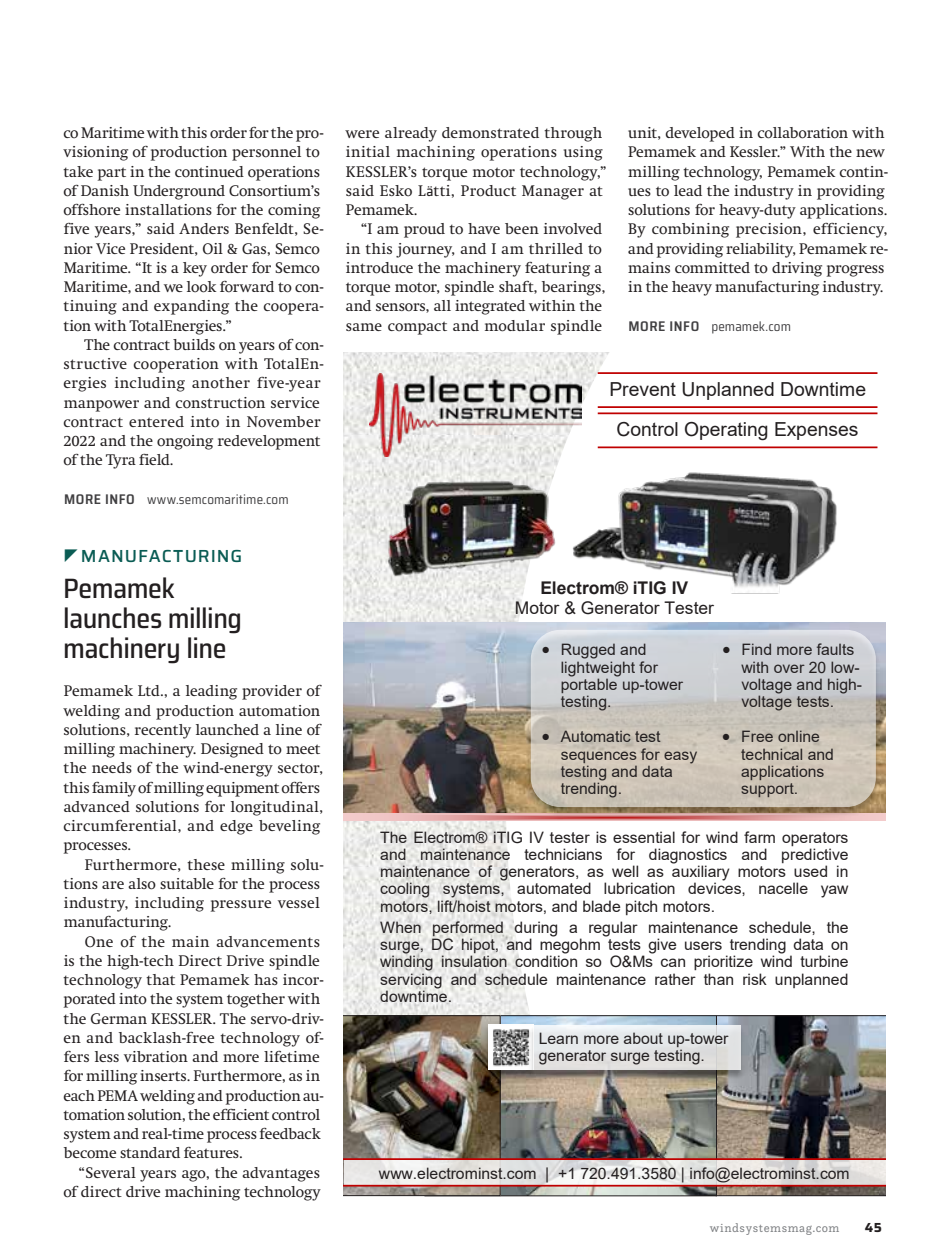
<style>
.page{position:relative;width:945px;height:1260px;background:#fff}
.page>*{position:absolute;margin:0;border:0;box-sizing:border-box;transform-origin:0 0}
.t1{font:500 semi-condensed 28px/29.8px "Saira";letter-spacing:-.02em;color:#231f20}
.t2{font:19.25px/40.1px "Arial";color:#231f20;text-align:center}
.t3{font:17.5px "Arial";color:#231f20}
.t4{font:700 17.5px "Arial";color:#231f20}
.t5{font:500 17.5px "Saira";letter-spacing:.055em;color:#0a5c54}
.t6{font:15.75px/17.3px "Arial";letter-spacing:.005em;color:#231f20}
.t7{font:15.05px/19.2px "Swift";letter-spacing:.005em;color:#231f20}
.t8{font:semi-condensed 13.12px "Saira";letter-spacing:.005em;color:#414042}
.t9{font:700 13.12px "Saira";color:#231f20}
.t10{font:12.25px "Questa Slab";letter-spacing:.05em;color:#808285}
.s1{font-weight:600;font-size:14px}
.s2{font-family:"Klavika Basic"}
</style>
<div class="page">
<svg style="left:344px;top:352px;width:162px;height:663px;fill:#ebebe9"></svg>
<svg style="left:506px;top:352px;width:380px;height:663px"></svg>
<img style="left:372px;top:456px;width:198px;height:138px">
<img style="left:557px;top:460px;width:300px;height:152px">
<img style="left:501px;top:1017px;width:214px;height:177px">
<img style="left:717px;top:1015px;width:169px;height:181px">
<img style="left:344px;top:1015px;width:157px;height:181px">
<img style="left:344px;top:623px;width:542px;height:191px">
<img style="left:369px;top:374px;width:213px;height:82px">
<div style="left:344px;top:1159px;width:542px;height:27px;background:#fff;opacity:.8"></div>
<hr style="left:344px;top:1158px;width:542px;height:2px;background:#c00000">
<hr style="left:344px;top:1185px;width:542px;height:2px;background:#c00000">
<svg style="left:344px;top:814px;width:541px;height:6px"></svg>
<div style="left:598px;top:373px;width:279px;height:34px;background:#fff"></div>
<hr style="left:598px;top:372px;width:279px;height:2px;background:#c00000">
<hr style="left:598px;top:406px;width:279px;height:2px;background:#c00000">
<div style="left:598px;top:413px;width:279px;height:34px;background:#fff"></div>
<hr style="left:598px;top:412px;width:279px;height:2px;background:#c00000">
<hr style="left:598px;top:446px;width:279px;height:2px;background:#c00000">
<img style="left:481px;top:1023px;width:45px;height:59px">
<img style="left:489px;top:1025px;width:37px;height:45px">
<img style="left:526px;top:1023px;width:222px;height:59px">
<div style="left:534px;top:1025px;width:207px;height:45px;background:#fff;opacity:.8"></div>
<img style="left:523px;top:628px;width:360px;height:191px">
<div style="left:531px;top:630px;width:345px;height:177px;background:#fff;border-radius:30px;opacity:.6"></div>
<p class="t7" style="left:63px;top:123px;width:262px">co Maritime with this order for the pro&shy;visioning of production personnel to take part in the continued operations of Danish Underground Consortium’s offshore installations for the coming five years,” said Anders Benfeldt, Se&shy;nior Vice President, Oil &amp; Gas, Semco Maritime. “It is a key order for Semco Maritime, and we look forward to con&shy;tinuing and expanding the coopera&shy;tion with TotalEnergies.”</p>
<p class="t7" style="left:63px;top:335px;width:262px;text-indent:21px">The contract builds on years of con&shy;structive cooperation with TotalEn&shy;ergies including another five-year manpower and construction service contract entered into in November 2022 and the ongoing redevelopment of the Tyra field.</p>
<p class="t8" style="left:64px;top:490px;width:226px"><span class="s1">MORE INFO</span> www.semcomaritime.com</p>
<p class="t5" style="left:81px;top:542px;width:163px">MANUFACTURING</p>
<h1 class="t1" style="left:63px;top:573px;width:181px">Pemamek launches milling machinery line</h1>
<p class="t7" style="left:63px;top:682px;width:261px">Pemamek Ltd., a leading provider of welding and production automation solutions, recently launched a line of milling machinery. Designed to meet the needs of the wind-energy sector, this family of milling equipment offers advanced solutions for longitudinal, circumferential, and edge beveling processes.</p>
<p class="t7" style="left:64px;top:855px;width:261px;text-indent:21px">Furthermore, these milling solu&shy;tions are also suitable for the process industry, including pressure vessel manufacturing.</p>
<p class="t7" style="left:63px;top:932px;width:262px;text-indent:21px">One of the main advancements is the high-tech Direct Drive spindle technology that Pemamek has incor&shy;porated into the system together with the German KESSLER. The servo-driv&shy;en and backlash-free technology of&shy;fers less vibration and more lifetime for milling inserts. Furthermore, as in each PEMA welding and production au&shy;tomation solution, the efficient control system and real-time process feedback become standard features.</p>
<p class="t7" style="left:63px;top:1163px;width:259px;text-align:right">“Several years ago, the advantages of direct drive machining technology</p>
<p class="t7" style="left:346px;top:123px;width:263px">were already demonstrated through initial machining operations using<br>KESSLER’s torque motor technology,” said Esko L<span class="s2">ä</span>tti, Product Manager at<br>Pemamek.</p>
<p class="t7" style="left:346px;top:220px;width:261px;text-indent:15px">“I am proud to have been involved in this journey, and I am thrilled to introduce the machinery featuring a torque motor, spindle shaft, bearings, and sensors, all integrated within the same compact and modular spindle</p>
<p class="t7" style="left:628px;top:123px;width:261px">unit, developed in collaboration with Pemamek and Kessler.” With the new milling technology, Pemamek contin&shy;ues to lead the industry in providing solutions for heavy-duty applications.<br>By combining precision, efficiency, and providing reliability, Pemamek re&shy;mains committed to driving progress in the heavy manufacturing industry.</p>
<p class="t8" style="left:629px;top:316px;width:164px"><span class="s1">MORE INFO</span> pemamek.com</p>
<p class="t2" style="left:609px;top:369px;width:258px">Prevent Unplanned Downtime<br>Control Operating Expenses</p>
<p class="t4" style="left:540px;top:576px;width:149px">Electrom® iTIG IV</p>
<p class="t3" style="left:515px;top:596px;width:201px">Motor &amp; Generator Tester</p>
<p class="t6" style="left:561px;top:641px;width:124px;text-indent:-19px">• Rugged and lightweight for portable up-tower testing.</p>
<p class="t6" style="left:741px;top:641px;width:122px;text-indent:-19px">• Find more faults with over 20 low&shy;voltage and high&shy;voltage tests.</p>
<p class="t6" style="left:561px;top:727px;width:138px;text-indent:-19px">• Automatic test sequences for easy testing and data trending.</p>
<p class="t6" style="left:741px;top:727px;width:94px;text-indent:-19px">• Free online technical and applications support.</p>
<p class="t6" style="left:380px;top:829px;width:470px;text-align:justify">The Electrom® iTIG IV tester is essential for wind farm operators and maintenance technicians for diagnostics and predictive maintenance of generators, as well as auxiliary motors used in cooling systems, automated lubrication devices, nacelle yaw motors, lift/hoist motors, and blade pitch motors.</p>
<p class="t6" style="left:380px;top:919px;width:470px;text-align:justify">When performed during a regular maintenance schedule, the surge, DC hipot, and megohm tests give users trending data on winding insulation condition so O&amp;Ms can prioritize wind turbine servicing and schedule maintenance rather than risk unplanned downtime.</p>
<p class="t6" style="left:539px;top:1030px;width:191px">Learn more about up-tower generator surge testing.</p>
<p class="t6" style="left:379px;top:1165px;width:472px">www.electrominst.com | +1 720.491.3580 | info@electrominst.com</p>
<p class="t10" style="left:710px;top:1220px;width:131px">windsystemsmag.com</p>
<p class="t9" style="left:865px;top:1218px;width:19px">45</p>
</div>
